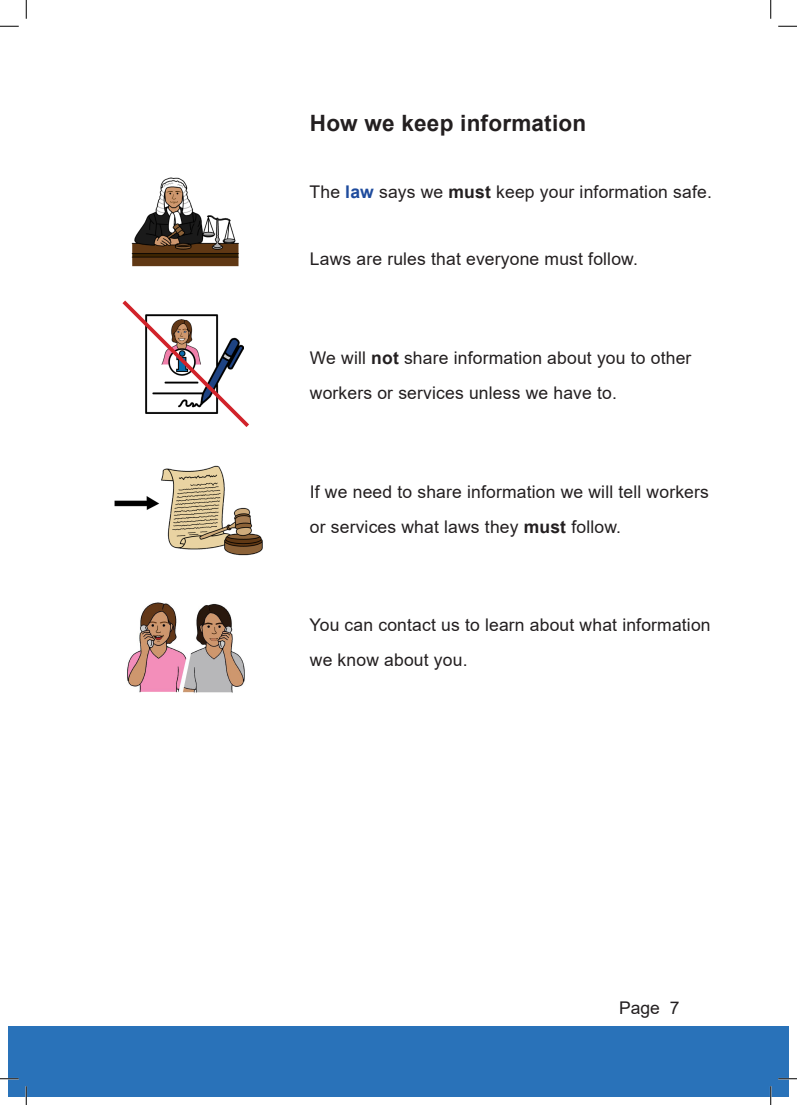
<style>
.page{position:relative;width:797px;height:1105px;background:#fff}
.page>*{position:absolute;margin:0;border:0;box-sizing:border-box;transform-origin:0 0}
.Heading_1_-_size_18_BOLD{font:700 22.5px "Arial";letter-spacing:.01em;color:#231f20}
.Body_2_line_space{font:17.5px/35px "Arial";letter-spacing:.01em;color:#231f20}
.Body_1_line_space{font:17.5px "Arial";letter-spacing:.01em;color:#231f20}
.s1{font-weight:700;color:#1e4b9d}
.s2{font-weight:700}
</style>
<div class="page">
<div style="left:9px;top:1025px;width:779px;height:71px;background:#2972b9"></div>
<img style="left:131px;top:177px;width:108px;height:90px">
<svg style="left:122px;top:300px;width:127px;height:127px"></svg>
<img style="left:114px;top:496px;width:45px;height:14px">
<img style="left:159px;top:465px;width:104px;height:91px">
<img style="left:127px;top:602px;width:118px;height:91px">
<svg style="left:0;top:25px;width:19px;height:2px"></svg>
<svg style="left:778px;top:25px;width:19px;height:2px"></svg>
<svg style="left:0;top:1078px;width:19px;height:1px"></svg>
<svg style="left:778px;top:1078px;width:19px;height:1px"></svg>
<svg style="left:25px;top:0;width:2px;height:19px"></svg>
<svg style="left:25px;top:1086px;width:2px;height:19px"></svg>
<svg style="left:770px;top:0;width:1px;height:19px"></svg>
<svg style="left:770px;top:1086px;width:1px;height:19px"></svg>
<p class="Heading_1_-_size_18_BOLD" style="left:310px;top:107px;width:278px">How we keep information</p>
<p class="Body_1_line_space" style="left:309px;top:180px;width:404px">The <span class="s1">law</span> says we <span class="s2">must</span> keep your information safe.</p>
<p class="Body_2_line_space" style="left:310px;top:241px;width:329px">Laws are rules that everyone must follow.</p>
<p class="Body_2_line_space" style="left:310px;top:340px;width:383px">We will <span class="s2">not</span> share information about you to other workers or services unless we have to.</p>
<p class="Body_2_line_space" style="left:310px;top:474px;width:400px">If we need to share information we will tell workers or services what laws they <span class="s2">must</span> follow.</p>
<p class="Body_2_line_space" style="left:309px;top:608px;width:402px">You can contact us to learn about what information we know about you.</p>
<p class="Body_2_line_space" style="left:619px;top:990px;width:62px">Page 7</p>
</div>
